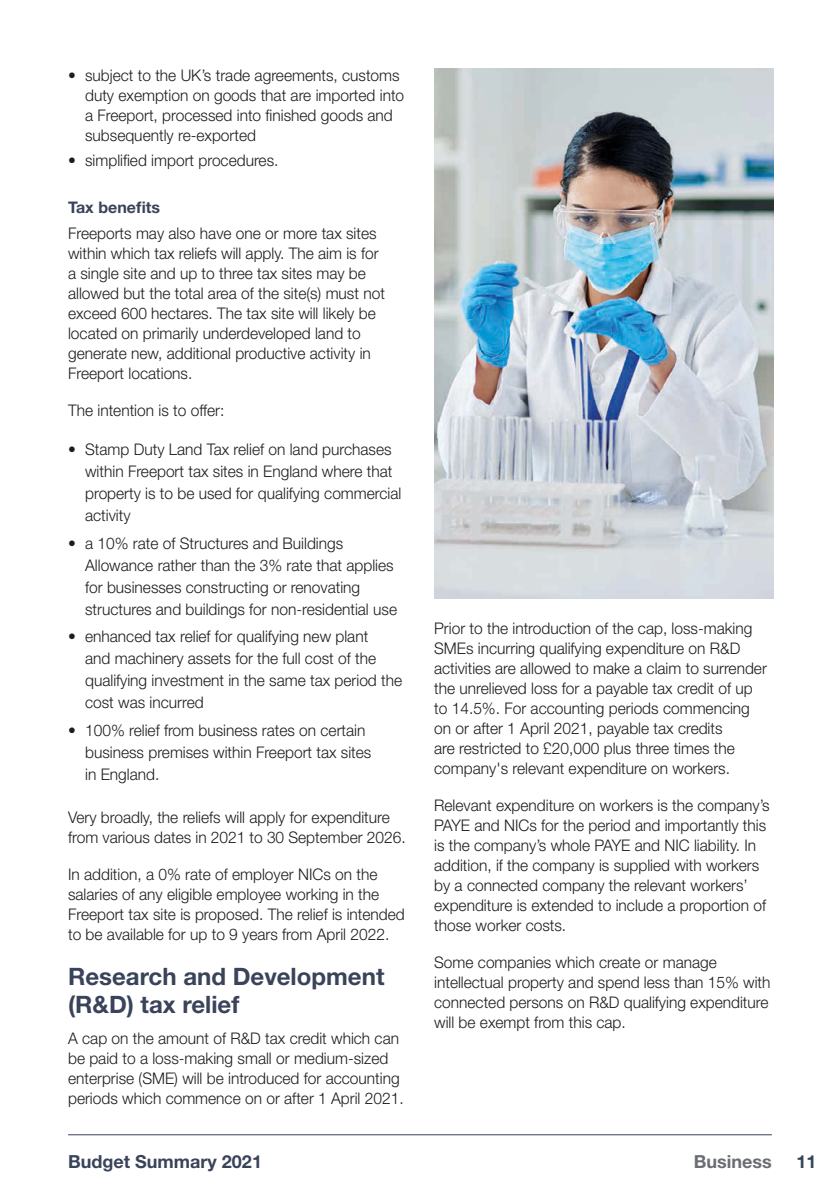
<style>
.page{position:relative;width:840px;height:1191px;background:#fff}
.page>*{position:absolute;margin:0;border:0;box-sizing:border-box;transform-origin:0 0}
.t1{font:700 24px/28px "Helvetica Neue";color:#394359}
.t2{font:700 18px "Helvetica Neue";color:#394359}
.t3{font:700 18px "Helvetica Neue";color:#6a6d71}
.t4{font:700 18px "Helvetica Neue";color:#344459}
.t5{font:300 16px/20px "Helvetica Neue";color:#1d1d1b}
.t6{font:700 16px "Helvetica Neue";color:#394359}
</style>
<div class="page">
<hr style="left:68px;top:1134px;width:703px;height:1px;background:#394359">
<img style="left:434px;top:68px;width:338px;height:530px">
<p class="t5" style="left:85px;top:65px;width:320px;text-indent:-17px">• subject to the UK’s trade agreements, customs duty exemption on goods that are imported into a Freeport, processed into finished goods and subsequently re-exported</p>
<p class="t5" style="left:68px;top:150px;width:212px">• simplified import procedures.</p>
<p class="t6" style="left:68px;top:197px;width:93px">Tax benefits</p>
<p class="t5" style="left:68px;top:223px;width:318px">Freeports may also have one or more tax sites within which tax reliefs will apply. The aim is for a single site and up to three tax sites may be allowed but the total area of the site(s) must not exceed 600 hectares. The tax site will likely be located on primarily underdeveloped land to generate new, additional productive activity in Freeport locations.</p>
<p class="t5" style="left:68px;top:400px;width:158px">The intention is to offer:</p>
<p class="t5" style="left:85px;top:438px;width:317px;line-height:22px;text-indent:-17px">• Stamp Duty Land Tax relief on land purchases within Freeport tax sites in England where that property is to be used for qualifying commercial activity</p>
<p class="t5" style="left:85px;top:531px;width:313px;line-height:22px;text-indent:-17px">• a 10% rate of Structures and Buildings Allowance rather than the 3% rate that applies for businesses constructing or renovating structures and buildings for non-residential use</p>
<p class="t5" style="left:85px;top:625px;width:318px;line-height:22px;text-indent:-17px">• enhanced tax relief for qualifying new plant<br>and machinery assets for the full cost of the qualifying investment in the same tax period the cost was incurred</p>
<p class="t5" style="left:85px;top:719px;width:287px;line-height:22px;text-indent:-17px">• 100% relief from business rates on certain business premises within Freeport tax sites in England.</p>
<p class="t5" style="left:68px;top:806px;width:339px">Very broadly, the reliefs will apply for expenditure from various dates in 2021 to 30 September 2026.</p>
<p class="t5" style="left:68px;top:863px;width:338px">In addition, a 0% rate of employer NICs on the salaries of any eligible employee working in the Freeport tax site is proposed. The relief is intended to be available for up to 9 years from April 2022.</p>
<h1 class="t1" style="left:68px;top:961px;width:318px">Research and Development (R&amp;D) tax relief</h1>
<p class="t5" style="left:68px;top:1028px;width:337px">A cap on the amount of R&amp;D tax credit which can be paid to a loss-making small or medium-sized enterprise (SME) will be introduced for accounting periods which commence on or after 1 April 2021.</p>
<p class="t5" style="left:434px;top:617px;width:334px">Prior to the introduction of the cap, loss-making SMEs incurring qualifying expenditure on R&amp;D activities are allowed to make a claim to surrender the unrelieved loss for a payable tax credit of up to 14.5%. For accounting periods commencing on or after 1 April 2021, payable tax credits<br>are restricted to £20,000 plus three times the company's relevant expenditure on workers.</p>
<p class="t5" style="left:434px;top:794px;width:337px">Relevant expenditure on workers is the company’s PAYE and NICs for the period and importantly this is the company’s whole PAYE and NIC liability. In addition, if the company is supplied with workers by a connected company the relevant workers’ expenditure is extended to include a proportion of those worker costs.</p>
<p class="t5" style="left:434px;top:951px;width:338px">Some companies which create or manage intellectual property and spend less than 15% with connected persons on R&amp;D qualifying expenditure will be exempt from this cap.</p>
<p class="t2" style="left:68px;top:1150px;width:195px">Budget Summary 2021</p>
<p class="t3" style="left:693px;top:1150px;width:79px">Business</p>
<p class="t4" style="left:796px;top:1150px;width:22px">11</p>
</div>
